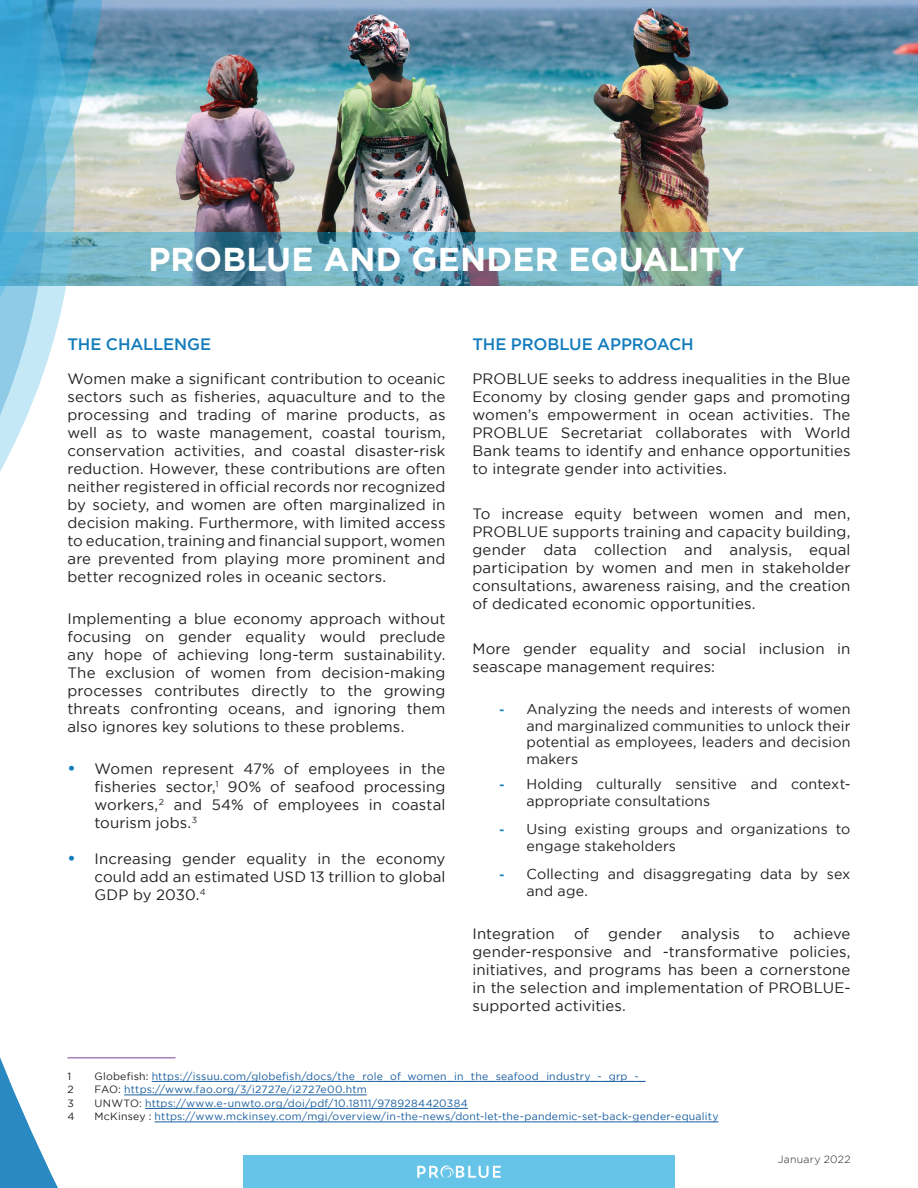
<style>
.page{position:relative;width:918px;height:1188px;background:#fff}
.page>*{position:absolute;margin:0;border:0;box-sizing:border-box;transform-origin:0 0}
.t1{font:700 33px "Gotham";color:#fff}
.t2{font:500 16.5px "Gotham";letter-spacing:-.01em;color:#137cbc}
.t3{font:15px/18px "Gotham";letter-spacing:.01em;color:#231f20;text-align:justify}
.t4{font:14.25px/16.5px "Gotham";letter-spacing:.01em;color:#231f20}
.t5{font:10.5px "Gotham";letter-spacing:.02em;color:#175d9e}
.t6{font:300 10.5px "Gotham";letter-spacing:.025em;color:#231f20}
.t7{font:10.5px "Gotham";color:#231f20}
.s1{font-weight:700;font-size:16.5px;color:#137cbc}
.s2{font-weight:700;font-size:12px;color:#137cbc}
.s3{color:#231f20}
</style>
<div class="page">
<div style="left:243px;top:1155px;width:432px;height:33px;background:#67c4e9"></div>
<img style="left:122px;top:0;width:796px;height:232px">
<svg style="left:122px;top:232px;width:796px;height:54px;background:#70a9b8"></svg>
<hr style="left:68px;top:1058px;width:108px;height:1px;background:#7e3e98">
<hr style="left:152px;top:1081px;width:493px;height:1px;background:#175d9e">
<hr style="left:124px;top:1095px;width:243px;height:1px;background:#175d9e">
<hr style="left:145px;top:1108px;width:323px;height:1px;background:#175d9e">
<hr style="left:155px;top:1122px;width:564px;height:1px;background:#175d9e">
<svg style="left:108px;top:0;width:14px;height:1059px"></svg>
<svg style="left:0;top:0;width:108px;height:1188px"></svg>
<svg style="left:417px;top:1166px;width:84px;height:12px"></svg>
<h1 class="t1" style="left:149px;top:240px;width:598px">PROBLUE AND GENDER EQUALITY</h1>
<p class="t2" style="left:68px;top:334px;width:145px">THE CHALLENGE</p>
<p class="t3" style="left:68px;top:369px;width:380px">Women make a significant contribution to oceanic sectors such as fisheries, aquaculture and to the processing and trading of marine products, as well as to waste management, coastal tourism, conservation activities, and coastal disaster-risk reduction. However, these contributions are often neither registered in official records nor recognized by society, and women are often marginalized in decision making. Furthermore, with limited access to education, training and financial support, women are prevented from playing more prominent and better recognized roles in oceanic sectors.</p>
<p class="t3" style="left:68px;top:609px;width:379px">Implementing a blue economy approach without focusing on gender equality would preclude any hope of achieving long-term sustainability.<br>The exclusion of women from decision-making processes contributes directly to the growing threats confronting oceans, and ignoring them also ignores key solutions to these problems.</p>
<p class="t3" style="left:94px;top:759px;width:353px;text-indent:-27px"><span class="s1">•</span> Women represent 47% of employees in the fisheries sector,<sup>1</sup> 90% of seafood processing workers,<sup>2</sup> and 54% of employees in coastal tourism jobs.<sup>3</sup></p>
<p class="t3" style="left:94px;top:849px;width:353px;text-indent:-27px"><span class="s1">•</span> Increasing gender equality in the economy could add an estimated USD 13 trillion to global GDP by 2030.<sup>4</sup></p>
<p class="t2" style="left:472px;top:334px;width:223px">THE PROBLUE APPROACH</p>
<p class="t3" style="left:472px;top:369px;width:380px">PROBLUE seeks to address inequalities in the Blue Economy by closing gender gaps and promoting women’s empowerment in ocean activities. The PROBLUE Secretariat collaborates with World Bank teams to identify and enhance opportunities to integrate gender into activities.</p>
<p class="t3" style="left:472px;top:504px;width:380px">To increase equity between women and men, PROBLUE supports training and capacity building, gender data collection and analysis, equal participation by women and men in stakeholder consultations, awareness raising, and the creation of dedicated economic opportunities.</p>
<p class="t3" style="left:472px;top:639px;width:379px">More gender equality and social inclusion in seascape management requires:</p>
<p class="t4" style="left:526px;top:700px;width:326px;text-align:justify;text-indent:-27px"><span class="s2">-</span> Analyzing the needs and interests of women and marginalized communities to unlock their potential as employees, leaders and decision makers</p>
<p class="t4" style="left:526px;top:775px;width:326px;text-indent:-27px"><span class="s2">-</span> Holding culturally sensitive and context&shy;appropriate consultations</p>
<p class="t4" style="left:526px;top:820px;width:326px;text-indent:-27px"><span class="s2">-</span> Using existing groups and organizations to engage stakeholders</p>
<p class="t4" style="left:526px;top:865px;width:325px;text-indent:-27px"><span class="s2">-</span> Collecting and disaggregating data by sex and age.</p>
<p class="t3" style="left:472px;top:924px;width:84px">Integration</p>
<p class="t3" style="left:574px;top:924px;width:17px">of</p>
<p class="t3" style="left:608px;top:924px;width:55px">gender</p>
<p class="t3" style="left:681px;top:924px;width:60px">analysis</p>
<p class="t3" style="left:759px;top:924px;width:17px">to</p>
<p class="t3" style="left:472px;top:924px;width:380px;text-indent:321px">achieve gender-responsive and -transformative policies, initiatives, and programs has been a cornerstone in the selection and implementation of PROBLUE&shy;supported activities.</p>
<p class="t7" style="left:68px;top:1070px;width:5px">1</p>
<p class="t5" style="left:94px;top:1070px;width:552px"><span class="s3">Globefish:</span> https://issuu.com/globefish/docs/the_role_of_women_in_the_seafood_industry_-_grp_-_</p>
<p class="t7" style="left:68px;top:1084px;width:8px">2</p>
<p class="t5" style="left:94px;top:1084px;width:274px"><span class="s3">FAO:</span> https://www.fao.org/3/i2727e/i2727e00.htm</p>
<p class="t7" style="left:68px;top:1097px;width:8px">3</p>
<p class="t5" style="left:94px;top:1097px;width:375px"><span class="s3">UNWTO:</span> https://www.e-unwto.org/doi/pdf/10.18111/9789284420384</p>
<p class="t7" style="left:68px;top:1111px;width:9px">4</p>
<p class="t5" style="left:94px;top:1111px;width:626px"><span class="s3">McKinsey :</span> https://www.mckinsey.com/mgi/overview/in-the-news/dont-let-the-pandemic-set-back-gender-equality</p>
<p class="t6" style="left:778px;top:1154px;width:74px">January 2022</p>
</div>
